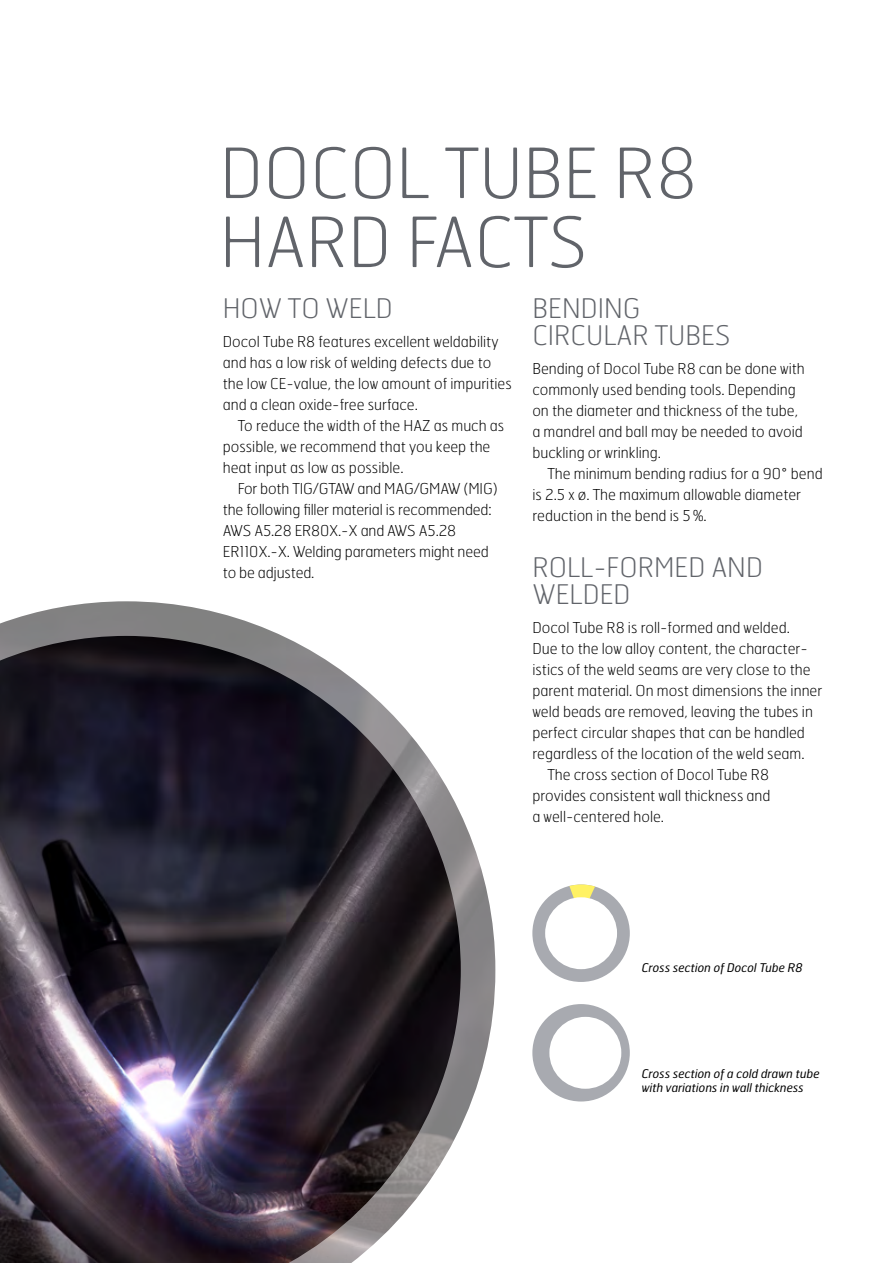
<style>
.page{position:relative;width:893px;height:1263px;background:#fff}
.page>*{position:absolute;margin:0;border:0;box-sizing:border-box;transform-origin:0 0}
.t1{font:100 69px/69px "Hermes FB";color:#61646a}
.t2{font:100 27px/27px "Hermes FB";color:#61646a}
.t3{font:100 15px/21px "Hermes FB";color:#000}
.t4{font:italic 12px/14.4px "Hermes FB";color:#000}
</style>
<div class="page">
<div style="left:532px;top:1004px;width:98px;height:97px;background:#a8aab0;border-radius:50%"></div>
<div style="left:549px;top:1017px;width:72px;height:72px;background:#fff;border-radius:50%"></div>
<div style="left:532px;top:884px;width:98px;height:98px;background:#a8aab0;border-radius:50%"></div>
<svg style="left:569px;top:884px;width:26px;height:15px"></svg>
<div style="left:545px;top:897px;width:72px;height:72px;background:#fff;border-radius:50%"></div>
<img style="left:0;top:601px;width:495px;height:525px">
<img style="left:0;top:636px;width:461px;height:627px">
<h1 class="t1" style="left:220px;top:137px;width:479px">DOCOL TUBE R8<br>HARD FACTS</h1>
<h2 class="t2" style="left:223px;top:294px;width:171px">HOW TO WELD</h2>
<p class="t3" style="left:223px;top:331px;width:291px">Docol Tube R8 features excellent weldability and has a low risk of welding defects due to the low CE-value, the low amount of impurities and a clean oxide-free surface.</p>
<p class="t3" style="left:223px;top:415px;width:283px;text-indent:15px">To reduce the width of the HAZ as much as possible, we recommend that you keep the heat input as low as possible.</p>
<p class="t3" style="left:223px;top:478px;width:276px;text-indent:15px">For both TIG/GTAW and MAG/GMAW (MIG) the following filler material is recommended:<br>AWS A5.28 ER80X.-X and AWS A5.28<br>ER110X.-X. Welding parameters might need to be adjusted.</p>
<h2 class="t2" style="left:532px;top:294px;width:200px">BENDING<br>CIRCULAR TUBES</h2>
<p class="t3" style="left:532px;top:358px;width:274px">Bending of Docol Tube R8 can be done with commonly used bending tools. Depending on the diameter and thickness of the tube, a mandrel and ball may be needed to avoid buckling or wrinkling.</p>
<p class="t3" style="left:532px;top:463px;width:292px;text-indent:15px">The minimum bending radius for a 90° bend is 2.5 x ø. The maximum allowable diameter reduction in the bend is 5%.</p>
<h2 class="t2" style="left:532px;top:553px;width:232px">ROLL-FORMED AND<br>WELDED</h2>
<p class="t3" style="left:532px;top:617px;width:259px">Docol Tube R8 is roll-formed and welded.</p>
<p class="t3" style="left:532px;top:638px;width:277px">Due to the low alloy content, the character-</p>
<p class="t3" style="left:532px;top:659px;width:280px">istics of the weld seams are very close to the</p>
<p class="t3" style="left:532px;top:680px;width:291px">parent material. On most dimensions the inner</p>
<p class="t3" style="left:532px;top:701px;width:282px">weld beads are removed, leaving the tubes in</p>
<p class="t3" style="left:532px;top:722px;width:274px">perfect circular shapes that can be handled</p>
<p class="t3" style="left:532px;top:743px;width:274px">regardless of the location of the weld seam.</p>
<p class="t3" style="left:547px;top:764px;width:223px">The cross section of Docol Tube R8</p>
<p class="t3" style="left:532px;top:785px;width:240px">provides consistent wall thickness and</p>
<p class="t3" style="left:532px;top:806px;width:133px">a well-centered hole.</p>
<p class="t4" style="left:642px;top:959px;width:163px">Cross section of Docol Tube R8</p>
<p class="t4" style="left:642px;top:1066px;width:180px">Cross section of a cold drawn tube with variations in wall thickness</p>
</div>
